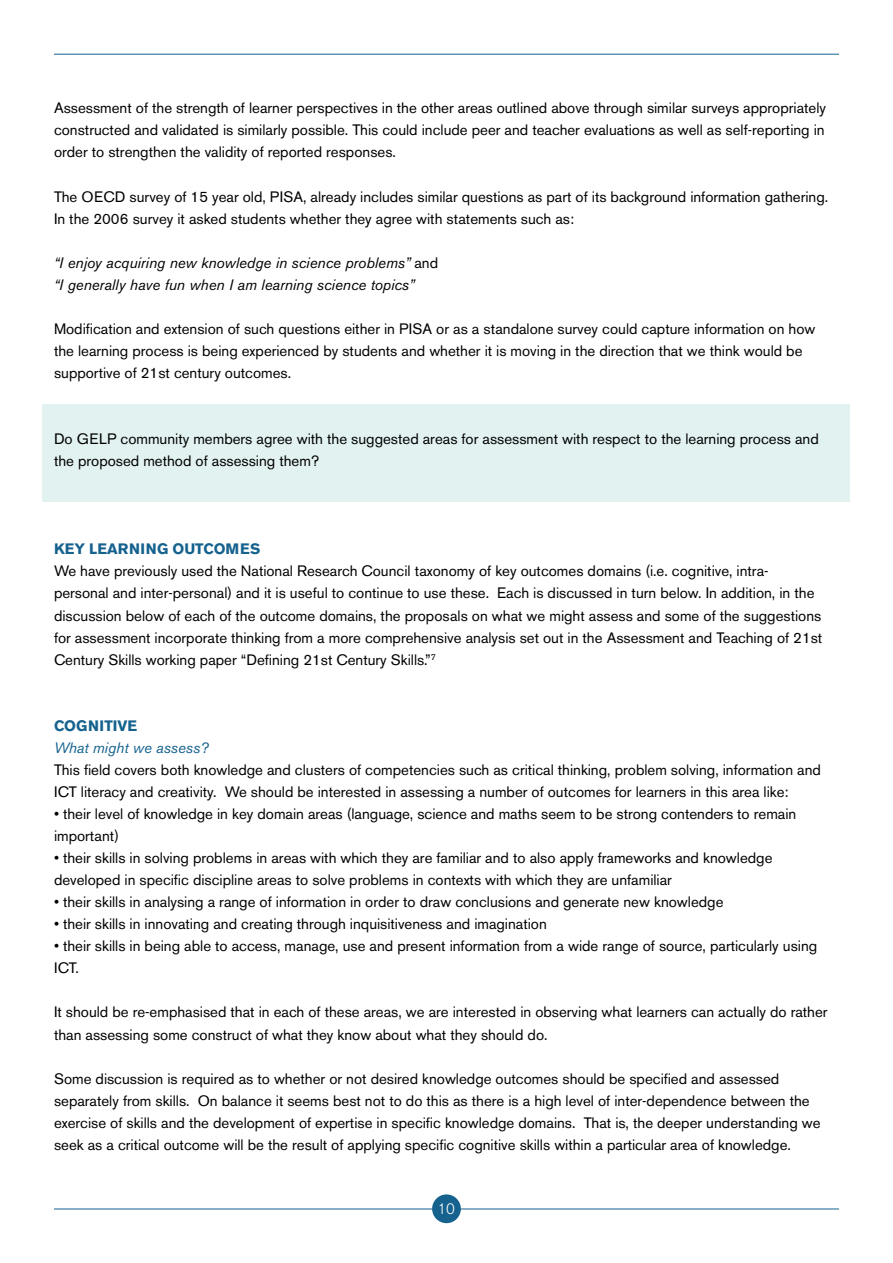
<style>
.page{position:relative;width:893px;height:1263px;background:#fff}
.page>*{position:absolute;margin:0;border:0;box-sizing:border-box;transform-origin:0 0}
.t1{font:15px/22px "Akzidenz Grotesk BE";color:#000}
.t2{font:italic 15px "Akzidenz Grotesk BE";color:#000}
.t3{font:700 15px "Akzidenz Grotesk BE";color:#15628e}
.t4{font:italic 15px "Akzidenz Grotesk BE";color:#15628e}
.t5{font:300 15px "Akzidenz Grotesk BE";color:#fff}
.s1{font-style:normal}
</style>
<div class="page">
<hr style="left:54px;top:1209px;width:785px;height:1px;background:#15628e">
<hr style="left:54px;top:54px;width:785px;height:1px;background:#15628e">
<div style="left:42px;top:404px;width:808px;height:98px;background:#e1f2f1"></div>
<div style="left:432px;top:1194px;width:29px;height:29px;background:#15628e;border-radius:50%"></div>
<p class="t1" style="left:54px;top:97px;width:773px;text-align:justify">Assessment of the strength of learner perspectives in the other areas outlined above through similar surveys appropriately constructed and validated is similarly possible. This could include peer and teacher evaluations as well as self-reporting in order to strengthen the validity of reported responses.</p>
<p class="t1" style="left:54px;top:185px;width:776px">The OECD survey of 15 year old, PISA, already includes similar questions as part of its background information gathering.<br>In the 2006 survey it asked students whether they agree with statements such as:</p>
<p class="t2" style="left:54px;top:253px;width:386px">“I enjoy acquiring new knowledge in science problems” <span class="s1">and</span></p>
<p class="t2" style="left:54px;top:275px;width:362px">“I generally have fun when I am learning science topics”</p>
<p class="t1" style="left:54px;top:318px;width:763px">Modification and extension of such questions either in PISA or as a standalone survey could capture information on how the learning process is being experienced by students and whether it is moving in the direction that we think would be supportive of 21st century outcomes.</p>
<p class="t1" style="left:54px;top:428px;width:766px">Do GELP community members agree with the suggested areas for assessment with respect to the learning process and the proposed method of assessing them?</p>
<p class="t3" style="left:54px;top:540px;width:208px">KEY LEARNING OUTCOMES</p>
<p class="t1" style="left:54px;top:560px;width:770px">We have previously used the National Research Council taxonomy of key outcomes domains (i.e. cognitive, intra&shy;personal and inter-personal) and it is useful to continue to use these. Each is discussed in turn below. In addition, in the discussion below of each of the outcome domains, the proposals on what we might assess and some of the suggestions for assessment incorporate thinking from a more comprehensive analysis set out in the Assessment and Teaching of 21st Century Skills working paper “Defining 21st Century Skills.”<sup>7</sup></p>
<p class="t3" style="left:54px;top:717px;width:85px">COGNITIVE</p>
<p class="t4" style="left:54px;top:738px;width:156px">What might we assess?</p>
<p class="t1" style="left:54px;top:759px;width:768px">This field covers both knowledge and clusters of competencies such as critical thinking, problem solving, information and<br>ICT literacy and creativity. We should be interested in assessing a number of outcomes for learners in this area like:</p>
<p class="t1" style="left:54px;top:803px;width:744px">• their level of knowledge in key domain areas (language, science and maths seem to be strong contenders to remain important)</p>
<p class="t1" style="left:54px;top:847px;width:720px">• their skills in solving problems in areas with which they are familiar and to also apply frameworks and knowledge developed in specific discipline areas to solve problems in contexts with which they are unfamiliar</p>
<p class="t1" style="left:54px;top:891px;width:671px">• their skills in analysing a range of information in order to draw conclusions and generate new knowledge</p>
<p class="t1" style="left:54px;top:913px;width:494px">• their skills in innovating and creating through inquisitiveness and imagination</p>
<p class="t1" style="left:54px;top:935px;width:765px">• their skills in being able to access, manage, use and present information from a wide range of source, particularly using<br>ICT.</p>
<p class="t1" style="left:54px;top:1001px;width:775px">It should be re-emphasised that in each of these areas, we are interested in observing what learners can actually do rather than assessing some construct of what they know about what they should do.</p>
<p class="t1" style="left:54px;top:1067px;width:768px">Some discussion is required as to whether or not desired knowledge outcomes should be specified and assessed separately from skills. On balance it seems best not to do this as there is a high level of inter-dependence between the exercise of skills and the development of expertise in specific knowledge domains. That is, the deeper understanding we seek as a critical outcome will be the result of applying specific cognitive skills within a particular area of knowledge.</p>
<p class="t5" style="left:437px;top:1200px;width:19px">10</p>
</div>
